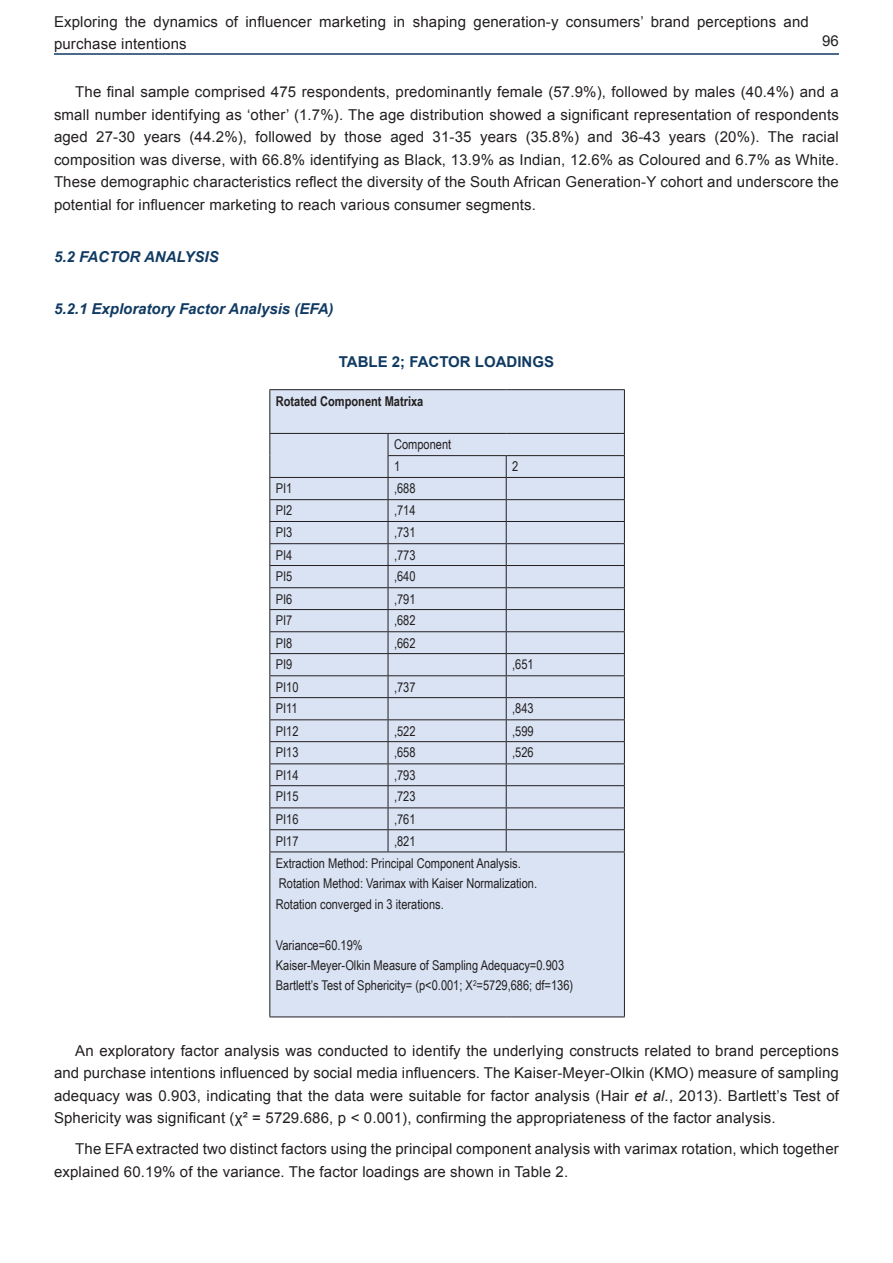
<style>
.page{position:relative;width:893px;height:1263px;background:#fff}
.page>*{position:absolute;margin:0;border:0;box-sizing:border-box;transform-origin:0 0}
.t1{font:15px/22.5px "Arial";letter-spacing:.01em;color:#231f20}
.t2{font:italic 700 15px "Arial";color:#103a62}
.t3{font:700 15px "Arial";color:#103a62}
.t4{font:13.5px/20.4px "Arial Narrow";color:#231f20}
.t5{font:700 13.5px "Arial Narrow";color:#231f20}
.s1{font-style:italic}
</style>
<div class="page">
<hr style="left:54px;top:53px;width:785px;height:2px;background:#103a62">
<div style="left:270px;top:390px;width:354px;height:626px;background:#d9e3f3"></div>
<hr style="left:269px;top:389px;width:119px;height:1px;background:#231f20">
<hr style="left:269px;top:390px;width:1px;height:43px;background:#231f20">
<hr style="left:388px;top:389px;width:118px;height:1px;background:#231f20">
<hr style="left:506px;top:389px;width:119px;height:1px;background:#231f20">
<hr style="left:624px;top:390px;width:1px;height:43px;background:#231f20">
<hr style="left:269px;top:433px;width:119px;height:1px;background:#231f20">
<hr style="left:388px;top:433px;width:118px;height:1px;background:#231f20">
<hr style="left:506px;top:433px;width:119px;height:1px;background:#231f20">
<hr style="left:388px;top:455px;width:118px;height:1px;background:#231f20">
<hr style="left:506px;top:455px;width:119px;height:1px;background:#231f20">
<hr style="left:269px;top:477px;width:119px;height:1px;background:#231f20">
<hr style="left:388px;top:477px;width:118px;height:1px;background:#231f20">
<hr style="left:506px;top:477px;width:119px;height:1px;background:#231f20">
<hr style="left:269px;top:499px;width:119px;height:1px;background:#231f20">
<hr style="left:388px;top:499px;width:118px;height:1px;background:#231f20">
<hr style="left:506px;top:499px;width:119px;height:1px;background:#231f20">
<hr style="left:269px;top:521px;width:119px;height:1px;background:#231f20">
<hr style="left:388px;top:521px;width:118px;height:1px;background:#231f20">
<hr style="left:506px;top:521px;width:119px;height:1px;background:#231f20">
<hr style="left:269px;top:543px;width:119px;height:1px;background:#231f20">
<hr style="left:388px;top:543px;width:118px;height:1px;background:#231f20">
<hr style="left:506px;top:543px;width:119px;height:1px;background:#231f20">
<hr style="left:269px;top:565px;width:119px;height:1px;background:#231f20">
<hr style="left:388px;top:565px;width:118px;height:1px;background:#231f20">
<hr style="left:506px;top:565px;width:119px;height:1px;background:#231f20">
<hr style="left:269px;top:587px;width:119px;height:1px;background:#231f20">
<hr style="left:388px;top:587px;width:118px;height:1px;background:#231f20">
<hr style="left:506px;top:587px;width:119px;height:1px;background:#231f20">
<hr style="left:269px;top:609px;width:119px;height:1px;background:#231f20">
<hr style="left:388px;top:609px;width:118px;height:1px;background:#231f20">
<hr style="left:506px;top:609px;width:119px;height:1px;background:#231f20">
<hr style="left:269px;top:631px;width:119px;height:1px;background:#231f20">
<hr style="left:388px;top:631px;width:118px;height:1px;background:#231f20">
<hr style="left:506px;top:631px;width:119px;height:1px;background:#231f20">
<hr style="left:269px;top:653px;width:119px;height:1px;background:#231f20">
<hr style="left:388px;top:653px;width:118px;height:1px;background:#231f20">
<hr style="left:506px;top:653px;width:119px;height:1px;background:#231f20">
<hr style="left:269px;top:675px;width:119px;height:1px;background:#231f20">
<hr style="left:388px;top:675px;width:118px;height:1px;background:#231f20">
<hr style="left:506px;top:675px;width:119px;height:1px;background:#231f20">
<hr style="left:269px;top:697px;width:119px;height:1px;background:#231f20">
<hr style="left:388px;top:697px;width:118px;height:1px;background:#231f20">
<hr style="left:506px;top:697px;width:119px;height:1px;background:#231f20">
<hr style="left:269px;top:719px;width:119px;height:1px;background:#231f20">
<hr style="left:388px;top:719px;width:118px;height:1px;background:#231f20">
<hr style="left:506px;top:719px;width:119px;height:1px;background:#231f20">
<hr style="left:269px;top:741px;width:119px;height:1px;background:#231f20">
<hr style="left:388px;top:741px;width:118px;height:1px;background:#231f20">
<hr style="left:506px;top:741px;width:119px;height:1px;background:#231f20">
<hr style="left:269px;top:763px;width:119px;height:1px;background:#231f20">
<hr style="left:388px;top:763px;width:118px;height:1px;background:#231f20">
<hr style="left:506px;top:763px;width:119px;height:1px;background:#231f20">
<hr style="left:269px;top:785px;width:119px;height:1px;background:#231f20">
<hr style="left:388px;top:785px;width:118px;height:1px;background:#231f20">
<hr style="left:506px;top:785px;width:119px;height:1px;background:#231f20">
<hr style="left:269px;top:807px;width:119px;height:1px;background:#231f20">
<hr style="left:388px;top:807px;width:118px;height:1px;background:#231f20">
<hr style="left:506px;top:807px;width:119px;height:1px;background:#231f20">
<hr style="left:269px;top:829px;width:119px;height:1px;background:#231f20">
<svg style="left:269px;top:434px;width:1px;height:417px"></svg>
<hr style="left:388px;top:829px;width:118px;height:1px;background:#231f20">
<svg style="left:388px;top:434px;width:1px;height:417px"></svg>
<hr style="left:506px;top:829px;width:119px;height:1px;background:#231f20">
<svg style="left:506px;top:456px;width:1px;height:395px"></svg>
<svg style="left:624px;top:434px;width:1px;height:417px"></svg>
<hr style="left:269px;top:851px;width:119px;height:1px;background:#231f20">
<hr style="left:269px;top:852px;width:1px;height:164px;background:#231f20">
<hr style="left:388px;top:851px;width:118px;height:1px;background:#231f20">
<hr style="left:506px;top:851px;width:119px;height:1px;background:#231f20">
<hr style="left:624px;top:852px;width:1px;height:164px;background:#231f20">
<hr style="left:269px;top:1016px;width:119px;height:1px;background:#231f20">
<hr style="left:388px;top:1016px;width:118px;height:1px;background:#231f20">
<hr style="left:506px;top:1016px;width:119px;height:1px;background:#231f20">
<p class="t1" style="left:54px;top:10px;width:756px">Exploring the dynamics of influencer marketing in shaping generation-y consumers’ brand perceptions and purchase intentions</p>
<p class="t1" style="left:54px;top:81px;width:786px;text-align:justify;text-indent:21px">The final sample comprised 475 respondents, predominantly female (57.9%), followed by males (40.4%) and a small number identifying as ‘other’ (1.7%). The age distribution showed a significant representation of respondents aged 27-30 years (44.2%), followed by those aged 31-35 years (35.8%) and 36-43 years (20%). The racial composition was diverse, with 66.8% identifying as Black, 13.9% as Indian, 12.6% as Coloured and 6.7% as White.<br>These demographic characteristics reflect the diversity of the South African Generation-Y cohort and underscore the potential for influencer marketing to reach various consumer segments.</p>
<p class="t2" style="left:54px;top:247px;width:166px">5.2 Factor Analysis</p>
<p class="t1" style="left:822px;top:30px;width:18px">96</p>
<p class="t2" style="left:54px;top:299px;width:281px">5.2.1 Exploratory Factor Analysis (EFA)</p>
<p class="t3" style="left:339px;top:352px;width:11px">table</p>
<p class="t3" style="left:392px;top:352px;width:164px">2; FACTOR LOADINGS</p>
<p class="t5" style="left:276px;top:390px;width:149px">Rotated Component Matrixa</p>
<p class="t4" style="left:394px;top:433px;width:59px;line-height:22.2px">Component<br>1</p>
<p class="t4" style="left:512px;top:456px;width:8px">2</p>
<p class="t4" style="left:276px;top:478px;width:18px">PI1</p>
<p class="t4" style="left:394px;top:478px;width:23px">,688</p>
<p class="t4" style="left:276px;top:500px;width:18px">PI2</p>
<p class="t4" style="left:394px;top:500px;width:23px">,714</p>
<p class="t4" style="left:276px;top:522px;width:18px">PI3</p>
<p class="t4" style="left:394px;top:522px;width:23px">,731</p>
<p class="t4" style="left:276px;top:544px;width:18px">PI4</p>
<p class="t4" style="left:394px;top:544px;width:23px">,773</p>
<p class="t4" style="left:276px;top:566px;width:18px">PI5</p>
<p class="t4" style="left:394px;top:566px;width:23px">,640</p>
<p class="t4" style="left:276px;top:588px;width:18px">PI6</p>
<p class="t4" style="left:394px;top:588px;width:23px">,791</p>
<p class="t4" style="left:276px;top:610px;width:18px">PI7</p>
<p class="t4" style="left:394px;top:610px;width:23px">,682</p>
<p class="t4" style="left:276px;top:632px;width:18px">PI8</p>
<p class="t4" style="left:394px;top:632px;width:23px">,662</p>
<p class="t4" style="left:276px;top:654px;width:18px">PI9</p>
<p class="t4" style="left:512px;top:654px;width:23px">,651</p>
<p class="t4" style="left:276px;top:676px;width:24px">PI10</p>
<p class="t4" style="left:394px;top:676px;width:23px">,737</p>
<p class="t4" style="left:276px;top:698px;width:23px">PI11</p>
<p class="t4" style="left:512px;top:698px;width:23px">,843</p>
<p class="t4" style="left:276px;top:720px;width:24px">PI12</p>
<p class="t4" style="left:394px;top:720px;width:23px">,522</p>
<p class="t4" style="left:512px;top:720px;width:23px">,599</p>
<p class="t4" style="left:276px;top:742px;width:24px">PI13</p>
<p class="t4" style="left:394px;top:742px;width:23px">,658</p>
<p class="t4" style="left:512px;top:742px;width:23px">,526</p>
<p class="t4" style="left:276px;top:764px;width:24px">PI14</p>
<p class="t4" style="left:394px;top:764px;width:23px">,793</p>
<p class="t4" style="left:276px;top:786px;width:24px">PI15</p>
<p class="t4" style="left:394px;top:786px;width:23px">,723</p>
<p class="t4" style="left:276px;top:808px;width:24px">PI16</p>
<p class="t4" style="left:394px;top:808px;width:23px">,761</p>
<p class="t4" style="left:276px;top:830px;width:24px">PI17</p>
<p class="t4" style="left:276px;top:829px;width:246px;line-height:22.2px;text-indent:118px">,821<br>Extraction Method: Principal Component Analysis.</p>
<p class="t4" style="left:276px;top:873px;width:263px">Rotation Method: Varimax with Kaiser Normalization.<br>Rotation converged in 3 iterations.</p>
<p class="t4" style="left:276px;top:934px;width:299px">Variance=60.19%<br>Kaiser-Meyer-Olkin Measure of Sampling Adequacy=0.903<br>Bartlett’s Test of Sphericity= (p&lt;0.001; X<sup>2</sup>=5729,686; df=136)</p>
<p class="t1" style="left:54px;top:1039px;width:786px;text-align:justify;text-indent:21px">An exploratory factor analysis was conducted to identify the underlying constructs related to brand perceptions and purchase intentions influenced by social media influencers. The Kaiser-Meyer-Olkin (KMO) measure of sampling adequacy was 0.903, indicating that the data were suitable for factor analysis (Hair <span class="s1">et al.</span>, 2013). Bartlett’s Test of Sphericity was significant (χ² = 5729.686, p &lt; 0.001), confirming the appropriateness of the factor analysis.</p>
<p class="t1" style="left:54px;top:1138px;width:786px;text-indent:21px">The EFA extracted two distinct factors using the principal component analysis with varimax rotation, which together explained 60.19% of the variance. The factor loadings are shown in Table 2.</p>
</div>
